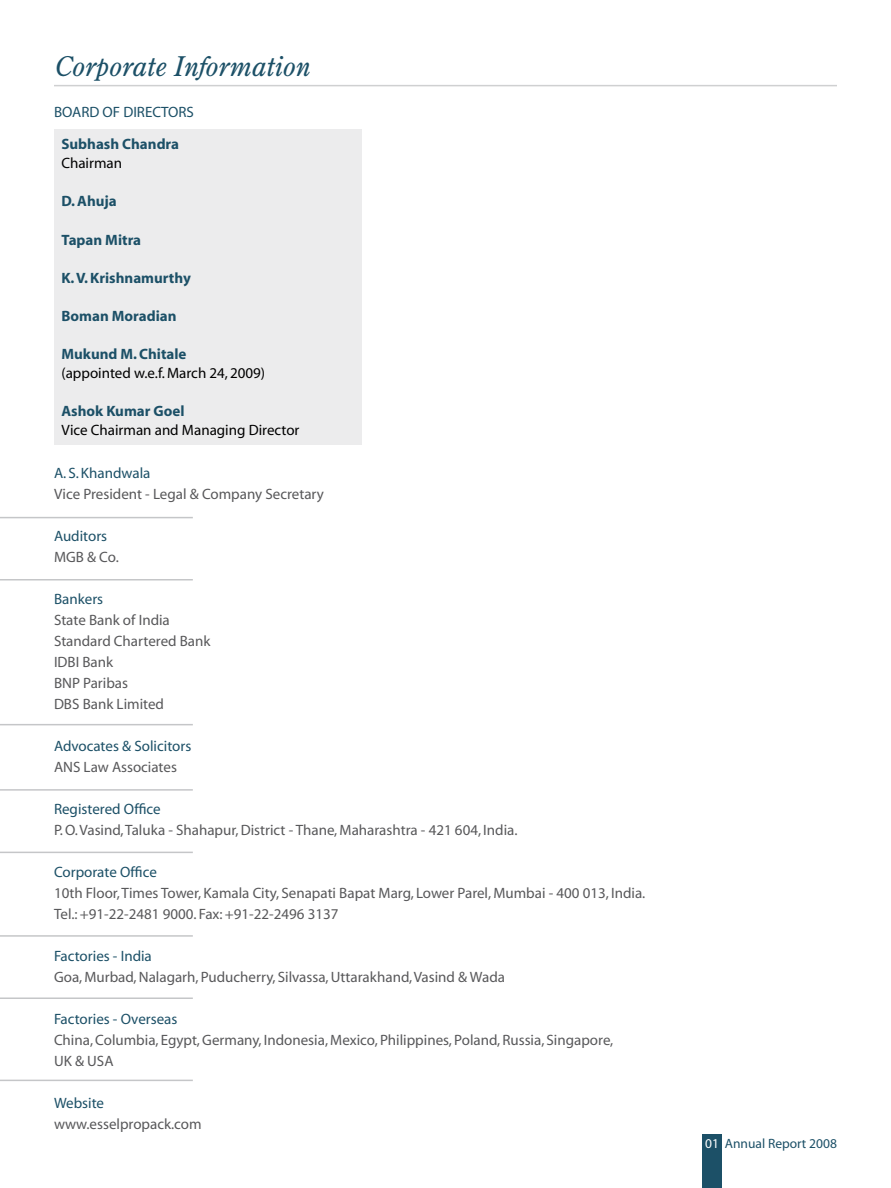
<style>
.page{position:relative;width:891px;height:1188px;background:#fff}
.page>*{position:absolute;margin:0;border:0;box-sizing:border-box;transform-origin:0 0}
.t1{font:italic 27px "Century Old Style Std";color:#1c5067}
.t2{font:15px/21px "Myriad";color:#58585a}
.t3{font:15px "Myriad";color:#1c5067}
.t4{font:700 15px "Myriad";color:#1c5067}
.t5{font:15px "Myriad";color:#000}
.t6{font:13.5px "Myriad";color:#1c5067}
.s1{color:#fff}
</style>
<div class="page">
<div style="left:54px;top:129px;width:308px;height:315px;background:#ececed"></div>
<hr style="left:0;top:517px;width:193px;height:1px;background:#c5c6c8">
<hr style="left:0;top:579px;width:193px;height:1px;background:#c5c6c8">
<hr style="left:0;top:724px;width:193px;height:1px;background:#c5c6c8">
<hr style="left:0;top:789px;width:193px;height:2px;background:#c5c6c8">
<hr style="left:0;top:852px;width:193px;height:1px;background:#c5c6c8">
<hr style="left:0;top:935px;width:193px;height:2px;background:#c5c6c8">
<hr style="left:0;top:1080px;width:193px;height:1px;background:#c5c6c8">
<hr style="left:54px;top:85px;width:783px;height:1px;background:#cfd0d1">
<div style="left:702px;top:1134px;width:20px;height:54px;background:#1c5067"></div>
<hr style="left:0;top:998px;width:193px;height:1px;background:#c5c6c8">
<h1 class="t1" style="left:55px;top:49px;width:258px">Corporate Information</h1>
<p class="t3" style="left:54px;top:105px;width:141px">BOARD OF DIRECTORS</p>
<p class="t4" style="left:61px;top:136px;width:119px">Subhash Chandra</p>
<p class="t5" style="left:61px;top:156px;width:62px">Chairman</p>
<p class="t4" style="left:61px;top:194px;width:57px">D. Ahuja</p>
<p class="t4" style="left:61px;top:232px;width:81px">Tapan Mitra</p>
<p class="t4" style="left:61px;top:270px;width:131px">K. V. Krishnamurthy</p>
<p class="t4" style="left:61px;top:308px;width:117px">Boman Moradian</p>
<p class="t4" style="left:61px;top:346px;width:127px">Mukund M. Chitale</p>
<p class="t5" style="left:61px;top:365px;width:205px">(appointed w.e.f. March 24, 2009)</p>
<p class="t4" style="left:61px;top:403px;width:125px">Ashok Kumar Goel</p>
<p class="t5" style="left:61px;top:423px;width:240px">Vice Chairman and Managing Director</p>
<p class="t3" style="left:54px;top:465px;width:98px">A. S. Khandwala</p>
<p class="t2" style="left:54px;top:484px;width:271px">Vice President - Legal &amp; Company Secretary</p>
<p class="t3" style="left:54px;top:528px;width:55px">Auditors</p>
<p class="t2" style="left:54px;top:547px;width:66px">MGB &amp; Co.</p>
<p class="t3" style="left:54px;top:591px;width:51px">Bankers</p>
<p class="t2" style="left:54px;top:610px;width:158px">State Bank of India<br>Standard Chartered Bank<br>IDBI Bank<br>BNP Paribas<br>DBS Bank Limited</p>
<p class="t3" style="left:54px;top:738px;width:139px">Advocates &amp; Solicitors</p>
<p class="t2" style="left:54px;top:757px;width:124px">ANS Law Associates</p>
<p class="t3" style="left:54px;top:801px;width:108px">Registered Office</p>
<p class="t2" style="left:54px;top:820px;width:465px">P. O. Vasind, Taluka - Shahapur, District - Thane, Maharashtra - 421 604, India.</p>
<p class="t3" style="left:54px;top:864px;width:104px">Corporate Office</p>
<p class="t2" style="left:54px;top:883px;width:593px">10th Floor, Times Tower, Kamala City, Senapati Bapat Marg, Lower Parel, Mumbai - 400 013, India.<br>Tel.: +91-22-2481 9000. Fax: +91-22-2496 3137</p>
<p class="t3" style="left:54px;top:948px;width:99px">Factories - India</p>
<p class="t2" style="left:54px;top:967px;width:453px">Goa, Murbad, Nalagarh, Puducherry, Silvassa, Uttarakhand, Vasind &amp; Wada</p>
<p class="t3" style="left:54px;top:1011px;width:125px">Factories - Overseas</p>
<p class="t2" style="left:54px;top:1030px;width:561px">China, Columbia, Egypt, Germany, Indonesia, Mexico, Philippines, Poland, Russia, Singapore,<br>UK &amp; USA</p>
<p class="t3" style="left:54px;top:1095px;width:52px">Website</p>
<p class="t2" style="left:54px;top:1114px;width:149px">www.esselpropack.com</p>
<p class="t6" style="left:705px;top:1137px;width:133px"><span class="s1">01</span> Annual Report 2008</p>
</div>
